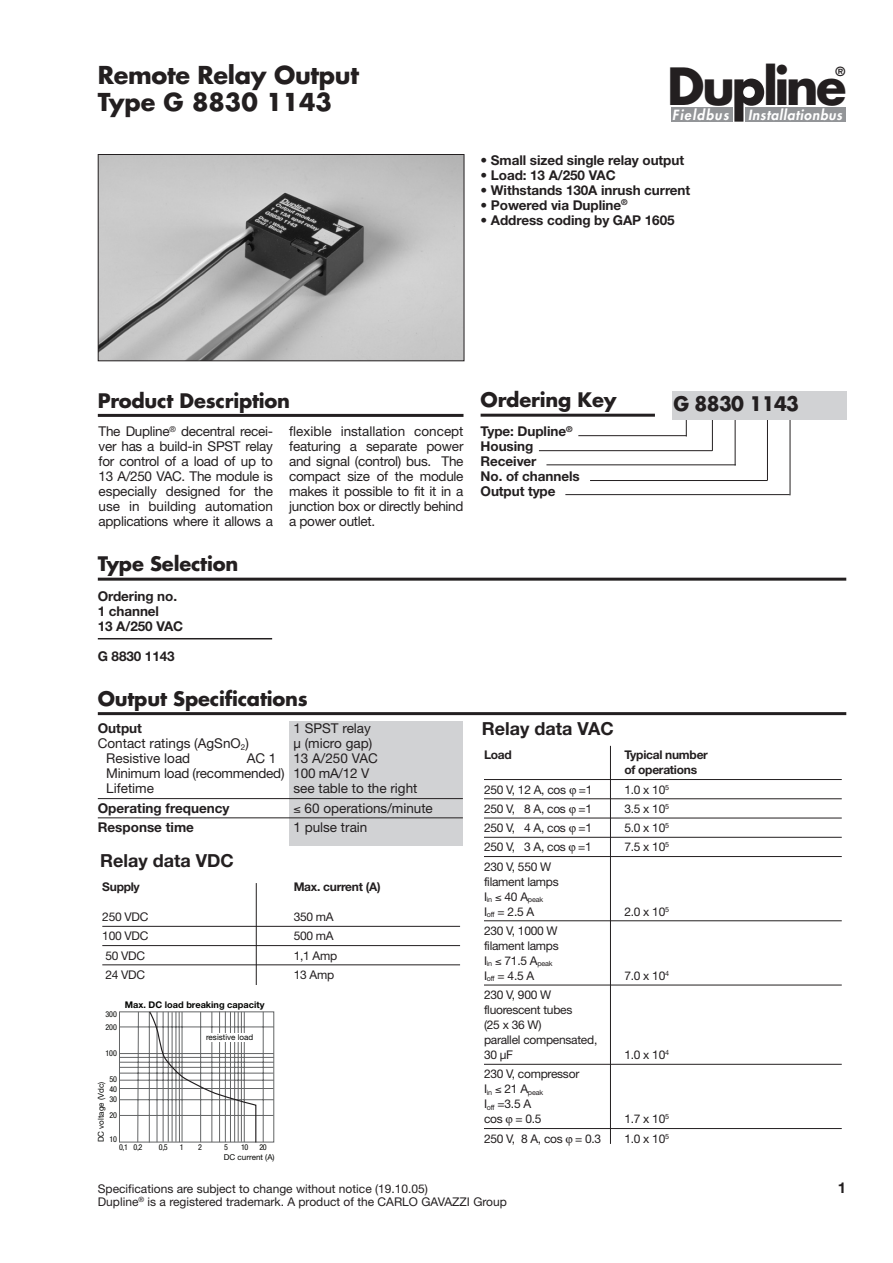
<style>
.page{position:relative;width:893px;height:1263px;background:#fff}
.page>*{position:absolute;margin:0;border:0;box-sizing:border-box;transform-origin:0 0}
.t1{font:700 49.8px "Futura";letter-spacing:-.06em;color:#231f20}
.t2{font:700 24px/27.6px "Futura";letter-spacing:-.015em;color:#231f20}
.t3{font:700 19.5px "Futura";letter-spacing:-.01em;color:#231f20}
.t4{font:700 19.5px "Futura";letter-spacing:-.03em;color:#231f20;scale:.96 1}
.t5{font:700 18px "Helvetica Neue";color:#231f20}
.t6{font:700 15px "Helvetica Neue";color:#231f20}
.t7{font:italic 800 13.65px "Futura";color:#fff}
.t8{font:13.5px/15px "Helvetica Neue";color:#231f20;text-align:justify}
.t9{font:700 13.5px/15px "Helvetica Neue";letter-spacing:-.005em;color:#231f20}
.t10{font:700 12.3px "Futura";color:#231f20}
.t11{font:12px/15px "Helvetica Neue";letter-spacing:-.02em;color:#231f20}
.t12{font:12px "Helvetica Neue";color:#231f20}
.t13{font:700 12px/15px "Helvetica Neue";letter-spacing:-.02em;color:#231f20}
.t14{font:700 9.15px "Helvetica Neue";color:#040503}
.t15{font:8.1px "Helvetica Neue";color:#040503}
.t16{font:condensed 8.1px/13.4px "Helvetica Neue";color:#040503}
.t17{font:7.2px "Helvetica Neue";letter-spacing:-.02em;color:#231f20}
</style>
<div class="page">
<div style="left:745px;top:107px;width:100px;height:15px;background:#939598"></div>
<div style="left:671px;top:107px;width:61px;height:15px;background:#939598"></div>
<svg style="left:734px;top:79px;width:30px;height:43px"></svg>
<div style="left:289px;top:722px;width:174px;height:124px;background:#d1d2d4"></div>
<hr style="left:790px;top:416px;width:1px;height:79px;background:#231f20">
<hr style="left:767px;top:415px;width:1px;height:65px;background:#231f20">
<hr style="left:735px;top:411px;width:1px;height:55px;background:#231f20">
<hr style="left:712px;top:411px;width:1px;height:40px;background:#231f20">
<svg style="left:686px;top:420px;width:1px;height:16px"></svg>
<hr style="left:98px;top:414px;width:365px;height:3px;background:#231f20">
<hr style="left:481px;top:414px;width:174px;height:3px;background:#231f20">
<hr style="left:578px;top:435px;width:108px;height:1px;background:#231f20">
<hr style="left:546px;top:464px;width:190px;height:1px;background:#231f20">
<hr style="left:539px;top:450px;width:173px;height:1px;background:#231f20">
<hr style="left:98px;top:578px;width:748px;height:3px;background:#231f20">
<hr style="left:98px;top:712px;width:748px;height:3px;background:#231f20">
<hr style="left:98px;top:798px;width:365px;height:1px;background:#231f20">
<hr style="left:98px;top:817px;width:365px;height:1px;background:#231f20">
<hr style="left:565px;top:494px;width:225px;height:1px;background:#231f20">
<hr style="left:590px;top:480px;width:177px;height:1px;background:#231f20">
<div style="left:672px;top:391px;width:174px;height:29px;background:#d1d2d4"></div>
<img style="left:100px;top:156px;width:362px;height:203px">
<div style="left:98px;top:154px;width:366px;height:207px;border:1px solid #231f20"></div>
<hr style="left:98px;top:638px;width:174px;height:1px;background:#231f20">
<hr style="left:484px;top:779px;width:358px;height:1px;background:#231f20">
<hr style="left:484px;top:798px;width:358px;height:1px;background:#231f20">
<hr style="left:484px;top:818px;width:358px;height:1px;background:#231f20">
<hr style="left:484px;top:837px;width:358px;height:1px;background:#231f20">
<hr style="left:484px;top:856px;width:358px;height:1px;background:#231f20">
<hr style="left:484px;top:920px;width:358px;height:1px;background:#231f20">
<hr style="left:484px;top:985px;width:358px;height:1px;background:#231f20">
<hr style="left:484px;top:1064px;width:358px;height:1px;background:#231f20">
<hr style="left:484px;top:1128px;width:358px;height:1px;background:#231f20">
<hr style="left:610px;top:746px;width:1px;height:398px;background:#231f20">
<hr style="left:102px;top:926px;width:358px;height:1px;background:#231f20">
<hr style="left:102px;top:945px;width:358px;height:1px;background:#231f20">
<hr style="left:102px;top:964px;width:358px;height:1px;background:#231f20">
<svg style="left:119px;top:1011px;width:155px;height:132px"></svg>
<div style="left:205px;top:1033px;width:49px;height:9px;background:#fff"></div>
<hr style="left:256px;top:883px;width:1px;height:102px;background:#231f20">
<h2 class="t2" style="left:98px;top:63px;width:263px">Remote Relay Output<br>Type G 8830 1143</h2>
<h1 class="t1" style="left:667px;top:64px;width:181px">Du line</h1>
<p class="t10" style="left:835px;top:66px;width:11px">®</p>
<p class="t7" style="left:672px;top:108px;width:174px">Fieldbus Installationbus</p>
<p class="t9" style="left:481px;top:154px;width:205px">• Small sized single relay output</p>
<p class="t9" style="left:481px;top:169px;width:137px">• Load: 13 A/250 VAC</p>
<p class="t9" style="left:481px;top:184px;width:211px">• Withstands 130A inrush current</p>
<p class="t9" style="left:481px;top:199px;width:148px">• Powered via Dupline<sup>®</sup></p>
<p class="t9" style="left:481px;top:214px;width:195px">• Address coding by GAP 1605</p>
<h3 class="t3" style="left:98px;top:391px;width:194px">Product Description</h3>
<h3 class="t3" style="left:481px;top:391px;width:137px">Ordering Key</h3>
<p class="t9" style="left:481px;top:425px;width:101px">Type: Dupline<sup>®<br></sup>Housing<br>Receiver<br>No. of channels<br>Output type</p>
<p class="t8" style="left:99px;top:425px;width:176px">The Dupline<sup>®</sup> decentral recei&shy;ver has a build-in SPST relay for control of a load of up to 13 A/250 VAC. The module is especially designed for the use in building automation applications where it allows a</p>
<h3 class="t3" style="left:98px;top:555px;width:142px">Type Selection</h3>
<p class="t9" style="left:98px;top:590px;width:87px">Ordering no.<br>1 channel<br>13 A/250 VAC</p>
<p class="t9" style="left:98px;top:650px;width:78px">G 8830 1143</p>
<p class="t8" style="left:289px;top:425px;width:176px">flexible installation concept featuring a separate power and signal (control) bus. The compact size of the module makes it possible to fit it in a junction box or directly behind a power outlet.</p>
<h3 class="t4" style="left:673px;top:395px;width:132px">G 8830 1143</h3>
<h3 class="t3" style="left:98px;top:690px;width:212px">Output Specifications</h3>
<p class="t9" style="left:98px;top:722px;width:46px">Output</p>
<p class="t8" style="left:293px;top:723px;width:79px">1 SPST relay</p>
<p class="t8" style="left:98px;top:738px;width:152px">Contact ratings (AgSnO<sub>2</sub>)</p>
<p class="t8" style="left:293px;top:738px;width:80px">µ (micro gap)</p>
<p class="t8" style="left:106px;top:753px;width:85px">Resistive load</p>
<p class="t8" style="left:247px;top:753px;width:31px">AC 1</p>
<p class="t8" style="left:106px;top:753px;width:273px;text-align:left;text-indent:187px">13 A/250 VAC<br>Minimum load (recommended) 100 mA/12 V<br>Lifetime</p>
<p class="t8" style="left:293px;top:783px;width:125px">see table to the right</p>
<p class="t9" style="left:98px;top:802px;width:133px">Operating frequency</p>
<p class="t8" style="left:293px;top:802px;width:141px">≤ 60 operations/minute</p>
<p class="t9" style="left:98px;top:821px;width:98px">Response time</p>
<p class="t8" style="left:293px;top:821px;width:76px">1 pulse train</p>
<h3 class="t5" style="left:100px;top:854px;width:135px">Relay data VDC</h3>
<p class="t13" style="left:102px;top:881px;width:39px">Supply</p>
<p class="t13" style="left:294px;top:881px;width:88px">Max. current (A)</p>
<p class="t11" style="left:102px;top:911px;width:48px">250 VDC</p>
<p class="t11" style="left:294px;top:911px;width:42px">350 mA</p>
<p class="t11" style="left:102px;top:930px;width:48px">100 VDC</p>
<p class="t11" style="left:294px;top:930px;width:42px">500 mA</p>
<p class="t11" style="left:105px;top:949px;width:41px">50 VDC</p>
<p class="t11" style="left:294px;top:949px;width:45px">1,1 Amp</p>
<p class="t11" style="left:105px;top:968px;width:41px">24 VDC</p>
<p class="t11" style="left:294px;top:968px;width:42px">13 Amp</p>
<p class="t16" style="left:105px;top:1008px;width:13px">300<br>200</p>
<p class="t16" style="left:105px;top:1047px;width:13px">100</p>
<p class="t16" style="left:109px;top:1076px;width:9px;line-height:9.1px">50<br>40</p>
<p class="t16" style="left:109px;top:1092px;width:9px;line-height:15.8px">30<br>20</p>
<p class="t16" style="left:109px;top:1133px;width:9px">10</p>
<p class="t15" style="left:98px;top:1142px;width:62px;rotate:-90deg">DC voltage (Vdc)</p>
<p class="t14" style="left:125px;top:1002px;width:141px">Max. DC load breaking capacity</p>
<p class="t15" style="left:206px;top:1034px;width:49px">resistive load</p>
<p class="t16" style="left:119px;top:1142px;width:25px">0,1 0,2</p>
<p class="t16" style="left:159px;top:1142px;width:10px">0,5</p>
<p class="t16" style="left:180px;top:1142px;width:5px">1</p>
<p class="t16" style="left:198px;top:1142px;width:5px">2</p>
<p class="t16" style="left:224px;top:1142px;width:5px">5</p>
<p class="t16" style="left:241px;top:1142px;width:9px">10</p>
<p class="t16" style="left:259px;top:1142px;width:9px">20</p>
<p class="t15" style="left:224px;top:1154px;width:52px">DC current (A)</p>
<h3 class="t5" style="left:482px;top:722px;width:133px">Relay data VAC</h3>
<p class="t13" style="left:484px;top:749px;width:29px">Load</p>
<p class="t13" style="left:624px;top:749px;width:85px">Typical number of operations</p>
<p class="t11" style="left:484px;top:783px;width:110px">250 V, 12 A, cos =1</p>
<p class="t11" style="left:624px;top:783px;width:46px">1.0 x 10<sup>5</sup></p>
<p class="t11" style="left:484px;top:802px;width:110px">250 V, 8 A, cos =1</p>
<p class="t11" style="left:624px;top:802px;width:46px">3.5 x 10<sup>5</sup></p>
<p class="t11" style="left:484px;top:822px;width:110px">250 V, 4 A, cos =1</p>
<p class="t11" style="left:624px;top:822px;width:46px">5.0 x 10<sup>5</sup></p>
<p class="t11" style="left:484px;top:841px;width:109px">250 V, 3 A, cos =1</p>
<p class="t11" style="left:624px;top:841px;width:46px">7.5 x 10<sup>5</sup></p>
<p class="t11" style="left:484px;top:860px;width:76px">230 V, 550 W filament lamps</p>
<p class="t17" style="left:484px;top:897px;width:61px"><sup>I</sup>in ≤ <sup>40</sup> <sup>A</sup>peak</p>
<p class="t11" style="left:484px;top:905px;width:52px">I<sub>off</sub> = 2.5 A</p>
<p class="t11" style="left:624px;top:905px;width:46px">2.0 x 10<sup>5</sup></p>
<p class="t11" style="left:484px;top:924px;width:76px">230 V, 1000 W filament lamps<br>I<sub>in</sub> ≤ 71.5 A<sub>peak<br></sub>I<sub>off</sub> = 4.5 A</p>
<p class="t11" style="left:624px;top:969px;width:46px">7.0 x 10<sup>4</sup></p>
<p class="t11" style="left:484px;top:989px;width:115px">230 V, 900 W fluorescent tubes<br>(25 x 36 W)<br>parallel compensated,<br>30 µF</p>
<p class="t11" style="left:484px;top:1068px;width:97px">230 V, compressor</p>
<p class="t17" style="left:484px;top:1089px;width:61px"><sup>I</sup>in ≤ <sup>21</sup> <sup>A</sup>peak</p>
<p class="t11" style="left:484px;top:1098px;width:59px">I<sub>off</sub> =3.5 A cos = 0.5</p>
<p class="t11" style="left:624px;top:1049px;width:46px">1.0 x 10<sup>4</sup></p>
<p class="t11" style="left:624px;top:1113px;width:46px">1.7 x 10<sup>5</sup></p>
<p class="t11" style="left:484px;top:1132px;width:119px">250 V, 8 A, cos = 0.3</p>
<p class="t11" style="left:624px;top:1132px;width:46px">1.0 x 10<sup>5</sup></p>
<p class="t12" style="left:98px;top:1184px;width:332px">Specifications are subject to change without notice (19.10.05)</p>
<p class="t6" style="left:838px;top:1182px;width:10px">1</p>
<p class="t12" style="left:98px;top:1198px;width:411px">Dupline<sup>®</sup> is a registered trademark. A product of the CARLO GAVAZZI Group</p>
</div>
